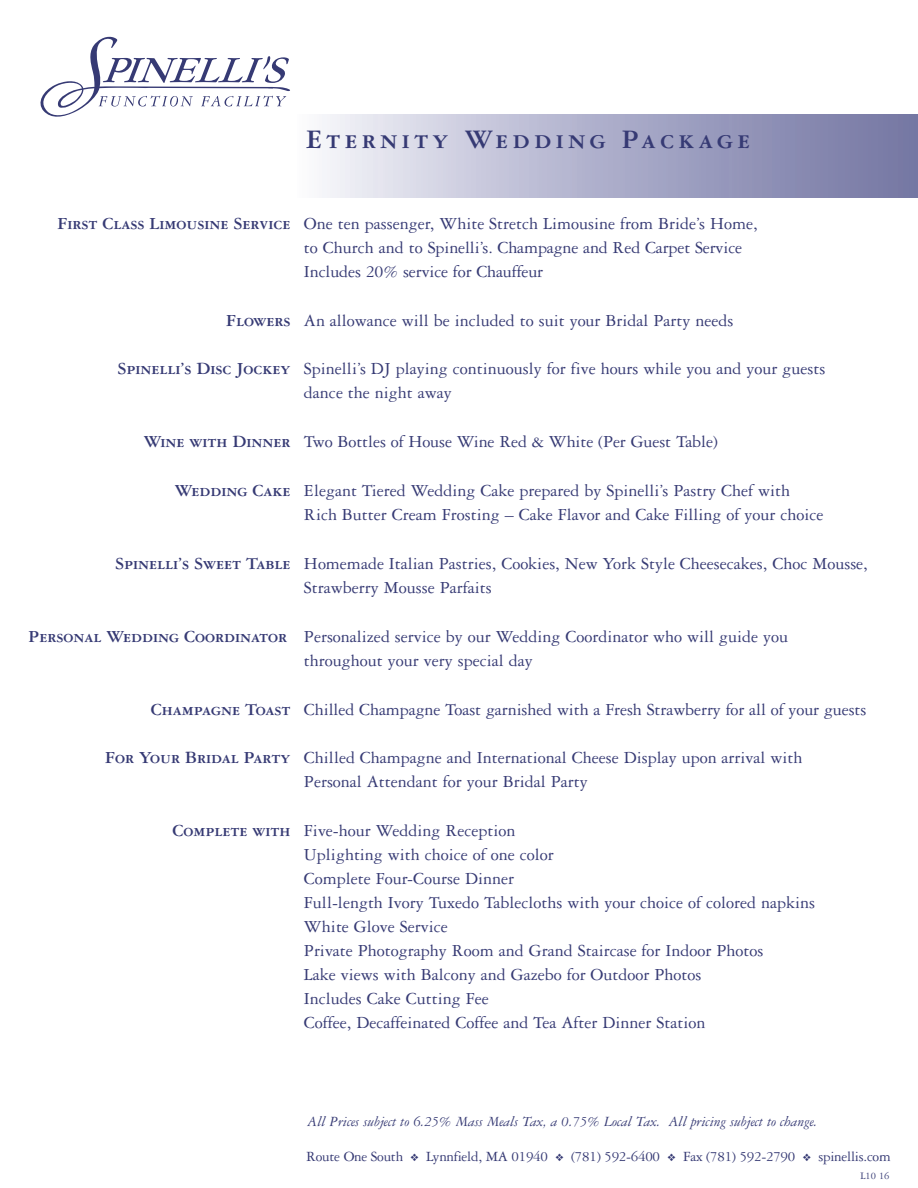
<style>
.page{position:relative;width:918px;height:1188px;background:#fff}
.page>*{position:absolute;margin:0;border:0;box-sizing:border-box;transform-origin:0 0}
.t1{font:28.5px "Garamond Three Bold SC";letter-spacing:.15em;color:#363a74}
.t2{font:18px/24px "Garamond Three";color:#363a74}
.t3{font:italic 15px "Garamond Three";letter-spacing:-.005em;color:#363a74}
.t4{font:15px "Garamond Three";letter-spacing:-.015em;color:#363a74}
.t5{font:10.5px "Garamond Three";color:#363a74}
.s1{font-family:"Garamond Three Bold SC"}
</style>
<div class="page">
<div style="left:291px;top:115px;width:627px;height:83px;background:linear-gradient(to right,#f6f6fb,#6e70a0)"></div>
<svg style="left:40px;top:36px;width:250px;height:81px"></svg>
<h1 class="t1" style="left:306px;top:129px;width:445px">Eternity Wedding Package</h1>
<p class="t2" style="left:304px;top:213px;width:455px;text-indent:-246px"><span class="s1">First Class Limousine Service</span> One ten passenger, White Stretch Limousine from Bride’s Home, to Church and to Spinelli’s. Champagne and Red Carpet Service<br>Includes 20% service for Chauffeur</p>
<p class="t2" style="left:226px;top:310px;width:509px"><span class="s1">Flowers</span> An allowance will be included to suit your Bridal Party needs</p>
<p class="t2" style="left:304px;top:359px;width:523px;text-indent:-186px"><span class="s1">Spinelli’s Disc Jockey</span> Spinelli’s DJ playing continuously for five hours while you and your guests dance the night away</p>
<p class="t2" style="left:144px;top:431px;width:576px"><span class="s1">Wine with Dinner</span> Two Bottles of House Wine Red &amp; White (Per Guest Table)</p>
<p class="t2" style="left:304px;top:480px;width:521px;text-indent:-129px"><span class="s1">Wedding Cake</span> Elegant Tiered Wedding Cake prepared by Spinelli’s Pastry Chef with<br>Rich Butter Cream Frosting – Cake Flavor and Cake Filling of your choice</p>
<p class="t2" style="left:304px;top:553px;width:565px;text-indent:-189px"><span class="s1">Spinelli’s Sweet Table</span> Homemade Italian Pastries, Cookies, New York Style Cheesecakes, Choc Mousse,<br>Strawberry Mousse Parfaits</p>
<p class="t2" style="left:304px;top:626px;width:486px;text-indent:-275px"><span class="s1">Personal Wedding Coordinator</span> Personalized service by our Wedding Coordinator who will guide you throughout your very special day</p>
<p class="t2" style="left:151px;top:699px;width:717px"><span class="s1">Champagne Toast</span> Chilled Champagne Toast garnished with a Fresh Strawberry for all of your guests</p>
<p class="t2" style="left:304px;top:748px;width:500px;text-indent:-199px"><span class="s1">For Your Bridal Party</span> Chilled Champagne and International Cheese Display upon arrival with<br>Personal Attendant for your Bridal Party</p>
<p class="t2" style="left:304px;top:821px;width:513px;text-indent:-131px"><span class="s1">Complete with</span> Five-hour Wedding Reception<br>Uplighting with choice of one color<br>Complete Four-Course Dinner<br>Full-length Ivory Tuxedo Tablecloths with your choice of colored napkins White Glove Service<br>Private Photography Room and Grand Staircase for Indoor Photos<br>Lake views with Balcony and Gazebo for Outdoor Photos<br>Includes Cake Cutting Fee<br>Coffee, Decaffeinated Coffee and Tea After Dinner Station</p>
<p class="t3" style="left:308px;top:1116px;width:511px">All Prices subject to 6.25% Mass Meals Tax, a 0.75% Local Tax. All pricing subject to change.</p>
<p class="t4" style="left:306px;top:1151px;width:586px">Route One South ❖ Lynnfield, MA 01940 ❖ (781) 592-6400 ❖ Fax (781) 592-2790 ❖ spinellis.com</p>
<p class="t5" style="left:860px;top:1172px;width:31px">L10 16</p>
</div>
